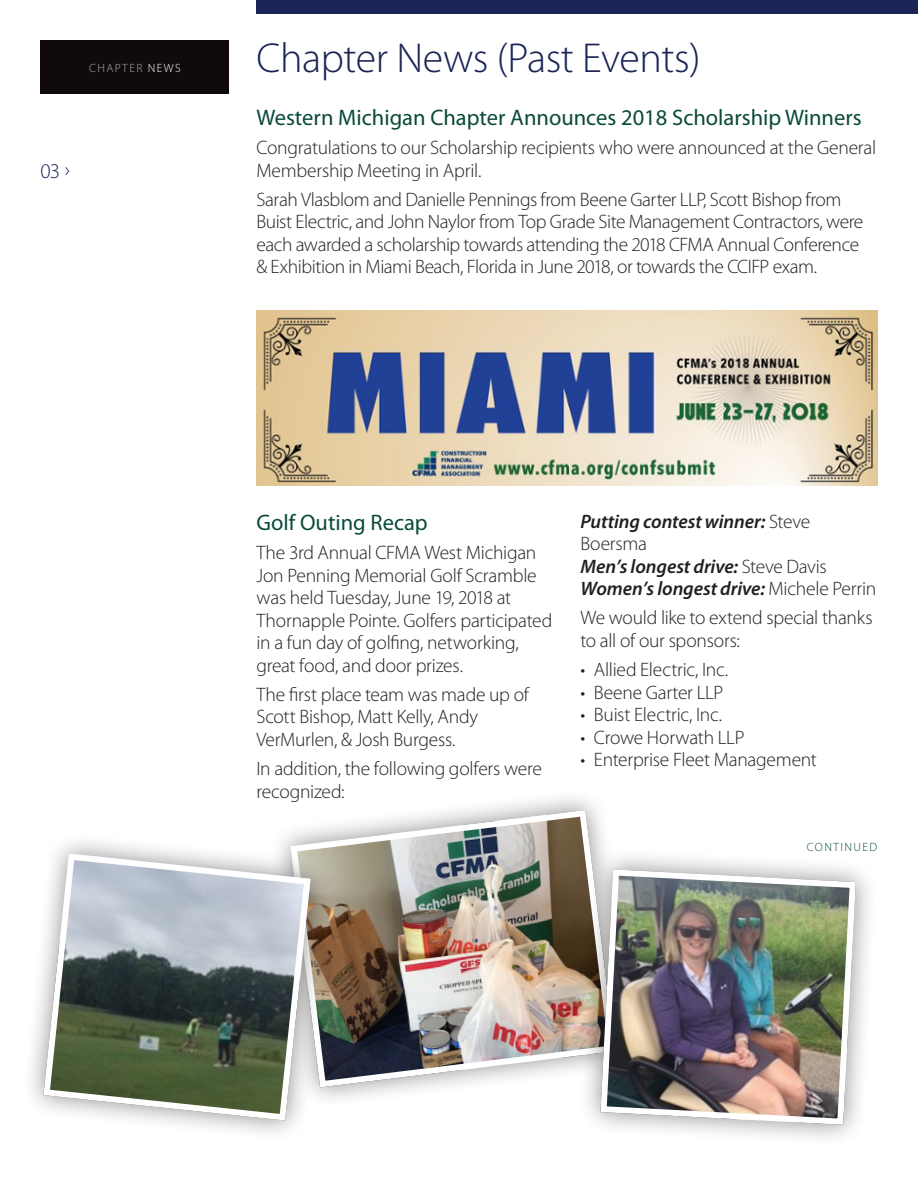
<style>
.page{position:relative;width:918px;height:1188px;background:#fff}
.page>*{position:absolute;margin:0;border:0;box-sizing:border-box;transform-origin:0 0}
.Super_Headline{font:300 42px "Myriad Pro";letter-spacing:-.01em;color:#1a2556}
.Secondary_Headline{font:22.5px "Myriad Pro";color:#0a4a3b}
.t1{font:300 21px "Myriad Pro";color:#1a2556}
.Feature_Text{font:300 19.5px/22.5px "Myriad Pro";letter-spacing:-.015em;color:#231f20}
.Feature_Text-2{font:italic 600 19.5px/22.5px "Myriad Pro";letter-spacing:-.005em;color:#231f20}
.t2{font:300 12px "Myriad Pro";letter-spacing:.12em;color:#a5b1ac}
.t3{font:300 12px "Myriad Pro";letter-spacing:.12em;color:#0a4a3b}
.s1{color:#fff}
.s2{font-weight:300;font-style:normal}
</style>
<div class="page">
<div style="left:40px;top:40px;width:190px;height:54px;background:#110a0c"></div>
<div style="left:256px;top:0;width:662px;height:14px;background:#1a2556"></div>
<img style="left:299px;top:807px;width:305px;height:284px">
<div style="left:22px;top:832px;width:310px;height:310px;background:#231f20;opacity:.5"></div>
<img style="left:43px;top:853px;width:267px;height:267px">
<div style="left:44px;top:854px;width:266px;height:266px;border:6px solid #fff;border-radius:25px"></div>
<div style="left:578px;top:847px;width:300px;height:300px;background:#231f20;opacity:.5"></div>
<img style="left:600px;top:869px;width:256px;height:256px">
<div style="left:601px;top:870px;width:255px;height:255px;border:6px solid #fff;border-radius:12px"></div>
<img style="left:256px;top:310px;width:622px;height:176px">
<p class="t2" style="left:89px;top:61px;width:93px">CHAPTER <span class="s1">NEWS</span></p>
<p class="t1" style="left:40px;top:159px;width:31px">03 ›</p>
<p class="Super_Headline" style="left:256px;top:35px;width:446px">Chapter News (Past Events)</p>
<p class="Secondary_Headline" style="left:256px;top:105px;width:607px">Western Michigan Chapter Announces 2018 Scholarship Winners</p>
<p class="Feature_Text" style="left:256px;top:137px;width:621px">Congratulations to our Scholarship recipients who were announced at the General<br>Membership Meeting in April.</p>
<p class="Feature_Text" style="left:256px;top:188px;width:608px">Sarah Vlasblom and Danielle Pennings from Beene Garter LLP, Scott Bishop from Buist Electric, and John Naylor from Top Grade Site Management Contractors, were each awarded a scholarship towards attending the 2018 CFMA Annual Conference &amp; Exhibition in Miami Beach, Florida in June 2018, or towards the CCIFP exam.</p>
<p class="Secondary_Headline" style="left:256px;top:510px;width:173px">Golf Outing Recap</p>
<p class="Feature_Text" style="left:256px;top:542px;width:297px">The 3rd Annual CFMA West Michigan Jon Penning Memorial Golf Scramble was held Tuesday, June 19, 2018 at Thornapple Pointe. Golfers participated in a fun day of golfing, networking, great food, and door prizes.</p>
<p class="Feature_Text" style="left:256px;top:683px;width:274px">The first place team was made up of<br>Scott Bishop, Matt Kelly, Andy<br>VerMurlen, &amp; Josh Burgess.</p>
<p class="Feature_Text" style="left:256px;top:758px;width:287px">In addition, the following golfers were recognized:</p>
<p class="Feature_Text-2" style="left:580px;top:510px;width:297px">Putting contest winner: <span class="s2">Steve<br>Boersma<br></span>Men’s longest drive: <span class="s2">Steve Davis<br></span>Women’s longest drive: <span class="s2">Michele Perrin</span></p>
<p class="Feature_Text" style="left:580px;top:607px;width:294px">We would like to extend special thanks to all of our sponsors:</p>
<p class="Feature_Text" style="left:580px;top:659px;width:149px">• Allied Electric, Inc.</p>
<p class="Feature_Text" style="left:580px;top:681px;width:144px">• Beene Garter LLP</p>
<p class="Feature_Text" style="left:580px;top:704px;width:143px">• Buist Electric, Inc.</p>
<p class="Feature_Text" style="left:580px;top:726px;width:165px">• Crowe Horwath LLP</p>
<p class="Feature_Text" style="left:580px;top:749px;width:238px">• Enterprise Fleet Management</p>
<p class="t3" style="left:807px;top:840px;width:72px">CONTINUED</p>
</div>
